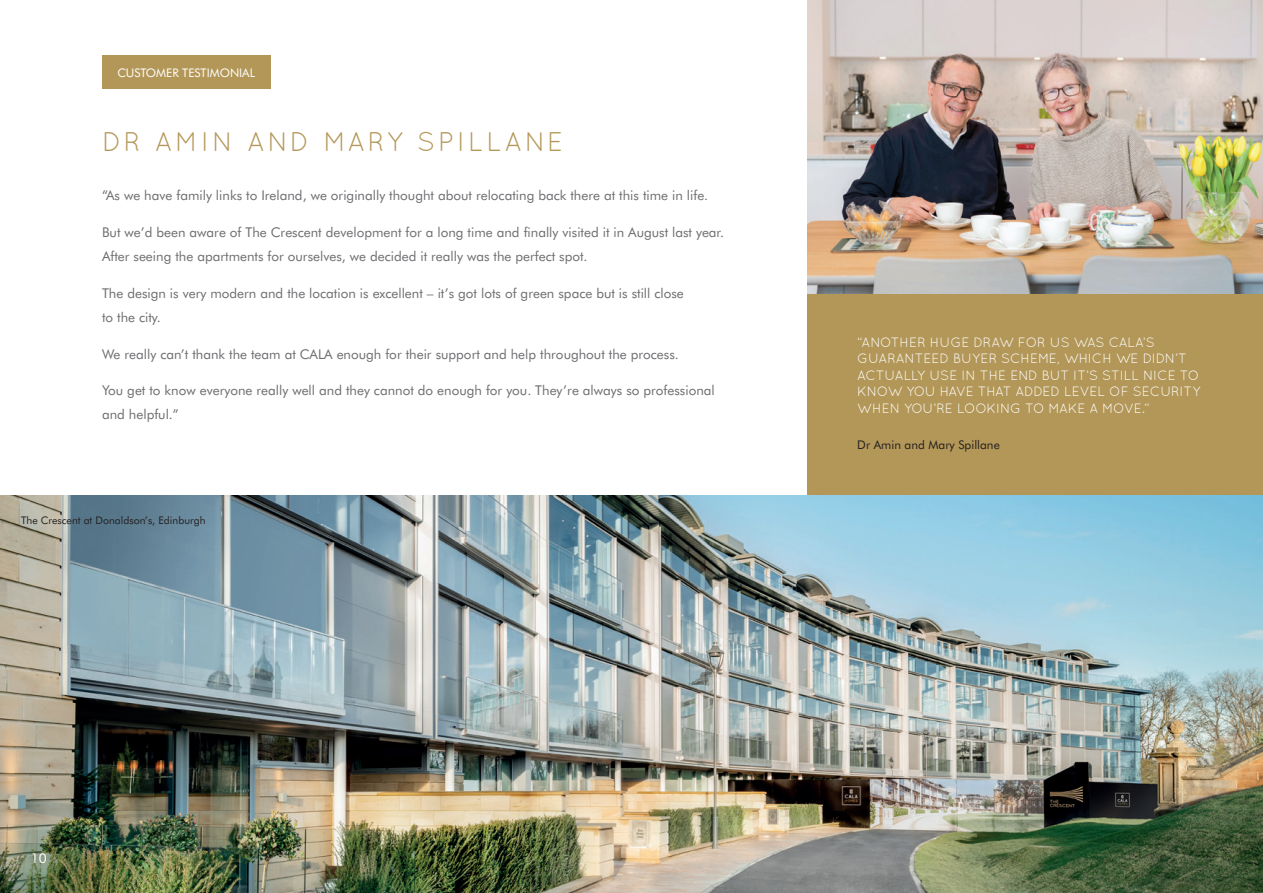
<style>
.page{position:relative;width:1263px;height:893px;background:#fff}
.page>*{position:absolute;margin:0;border:0;box-sizing:border-box;transform-origin:0 0}
.t1{font:27px "Quicksand";letter-spacing:.11em;color:#b39758}
.t2{font:13.5px/24px "Futura BT";color:#6c6d70}
.t3{font:13.5px/16.5px "Quicksand";color:#fff}
.t4{font:13.5px "Futura BT";color:#fff}
.t5{font:12px "Futura BT";color:#231f20}
.t6{font:11.85px "Futura BT";color:#fff}
.t7{font:10.5px "Futura BT";color:#231f20}
</style>
<div class="page">
<div style="left:808px;top:264px;width:455px;height:236px;background:#b39758"></div>
<img style="left:808px;top:0;width:455px;height:293px">
<img style="left:0;top:495px;width:1263px;height:398px">
<div style="left:102px;top:55px;width:168px;height:34px;background:#b39758"></div>
<p class="t6" style="left:117px;top:66px;width:139px">CUSTOMER TESTIMONIAL</p>
<h1 class="t1" style="left:102px;top:126px;width:462px">DR AMIN AND MARY SPILLANE</h1>
<p class="t2" style="left:102px;top:183px;width:608px">“As we have family links to Ireland, we originally thought about relocating back there at this time in life.</p>
<p class="t2" style="left:102px;top:220px;width:623px">But we’d been aware of The Crescent development for a long time and finally visited it in August last year.<br>After seeing the apartments for ourselves, we decided it really was the perfect spot.</p>
<p class="t2" style="left:102px;top:281px;width:583px">The design is very modern and the location is excellent – it’s got lots of green space but is still close to the city.</p>
<p class="t2" style="left:102px;top:342px;width:578px">We really can’t thank the team at CALA enough for their support and help throughout the process.</p>
<p class="t2" style="left:102px;top:378px;width:614px">You get to know everyone really well and they cannot do enough for you. They’re always so professional and helpful.”</p>
<p class="t7" style="left:21px;top:513px;width:186px">The Crescent at Donaldson’s, Edinburgh</p>
<p class="t4" style="left:31px;top:850px;width:17px">10</p>
<p class="t3" style="left:857px;top:334px;width:345px">“ANOTHER HUGE DRAW FOR US WAS CALA’S GUARANTEED BUYER SCHEME, WHICH WE DIDN’T ACTUALLY USE IN THE END BUT IT’S STILL NICE TO KNOW YOU HAVE THAT ADDED LEVEL OF SECURITY WHEN YOU’RE LOOKING TO MAKE A MOVE.”</p>
<p class="t5" style="left:857px;top:438px;width:144px">Dr Amin and Mary Spillane</p>
</div>
